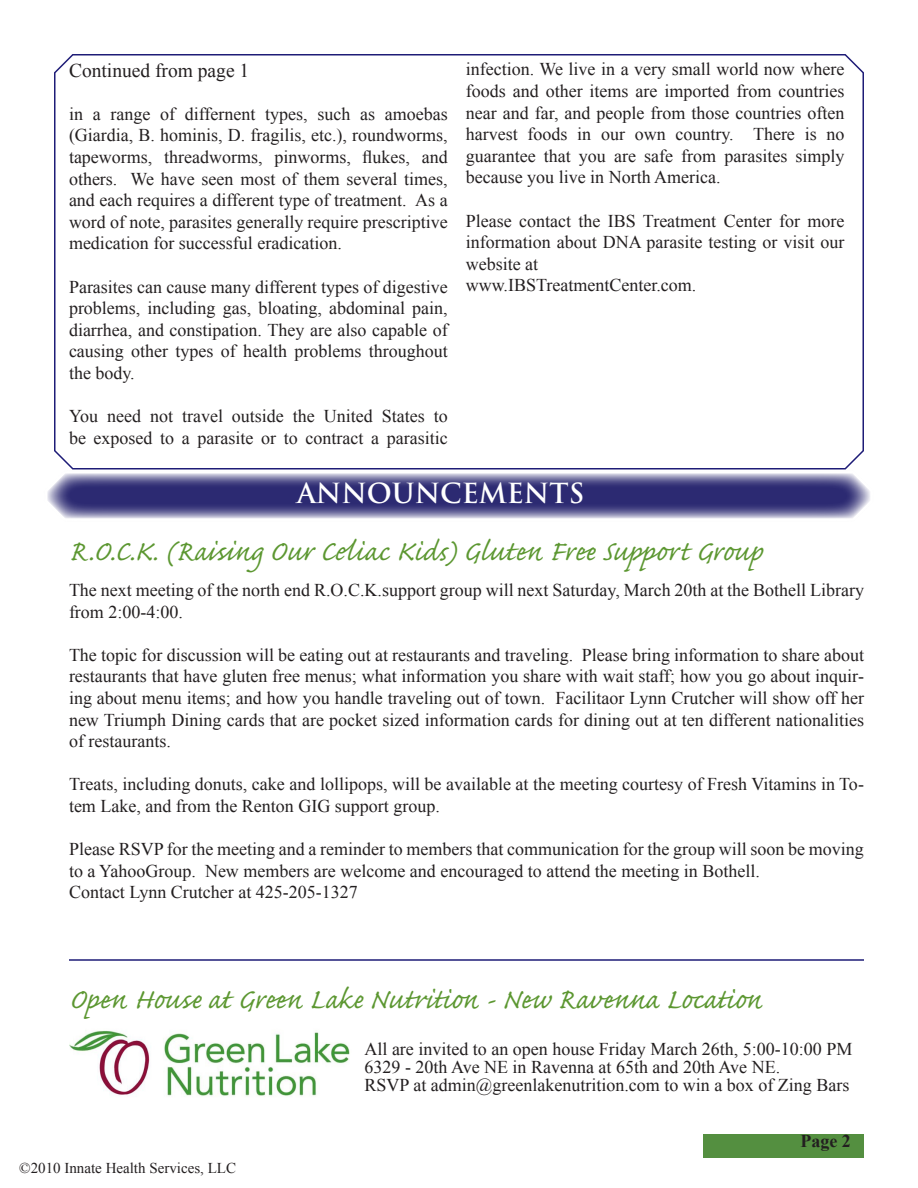
<style>
.page{position:relative;width:918px;height:1188px;background:#fff}
.page>*{position:absolute;margin:0;border:0;box-sizing:border-box;transform-origin:0 0}
.t1{font:36px "Caflisch Script Pro";color:#5c9731}
.t2{font:700 27px "Trajan Pro";color:#fff}
.t3{font:19.5px "Times New Roman";color:#231f20}
.t4{font:18px/21.6px "Times New Roman";color:#231f20;text-align:justify}
.t5{font:700 18px "Times New Roman";color:#231f20}
.t6{font:15px "Times New Roman";color:#231f20}
</style>
<div class="page">
<div style="left:704px;top:1134px;width:160px;height:23px;background:#548f40"></div>
<svg style="left:47px;top:473px;width:823px;height:46px;background:#54528d"></svg>
<div style="left:49px;top:475px;width:820px;height:42px;border:2px solid #2c2a72;border-radius:17px"></div>
<svg style="left:54px;top:54px;width:810px;height:416px"></svg>
<hr style="left:69px;top:959px;width:795px;height:2px;background:#1e1c77">
<img style="left:69px;top:1030px;width:281px;height:67px">
<p class="t3" style="left:69px;top:57px;width:182px">Continued from page 1</p>
<p class="t4" style="left:69px;top:103px;width:380px">in a range of differnent types, such as amoebas (Giardia, B. hominis, D. fragilis, etc.), roundworms, tapeworms, threadworms, pinworms, flukes, and others. We have seen most of them several times, and each requires a different type of treatment. As a word of note, parasites generally require prescriptive medication for successful eradication.</p>
<p class="t4" style="left:69px;top:275px;width:380px">Parasites can cause many different types of digestive problems, including gas, bloating, abdominal pain, diarrhea, and constipation. They are also capable of causing other types of health problems throughout the body.</p>
<p class="t4" style="left:69px;top:405px;width:380px">You need not travel outside the United States to be exposed to a parasite or to contract a parasitic</p>
<p class="t4" style="left:466px;top:58px;width:380px">infection. We live in a very small world now where foods and other items are imported from countries near and far, and people from those countries often harvest foods in our own country. There is no guarantee that you are safe from parasites simply because you live in North America.</p>
<p class="t4" style="left:466px;top:210px;width:380px">Please contact the IBS Treatment Center for more information about DNA parasite testing or visit our website at</p>
<p class="t4" style="left:466px;top:274px;width:232px">www.IBSTreatmentCenter.com.</p>
<p class="t2" style="left:297px;top:477px;width:289px">ANNOUNCEMENTS</p>
<p class="t1" style="left:69px;top:533px;width:695px">R.O.C.K. (Raising Our Celiac Kids) Gluten Free Support Group</p>
<p class="t4" style="left:69px;top:579px;width:797px">The next meeting of the north end R.O.C.K.support group will next Saturday, March 20th at the Bothell Library from 2:00-4:00.</p>
<p class="t4" style="left:69px;top:644px;width:797px">The topic for discussion will be eating out at restaurants and traveling. Please bring information to share about restaurants that have gluten free menus; what information you share with wait staff; how you go about inquir&shy;ing about menu items; and how you handle traveling out of town. Facilitaor Lynn Crutcher will show off her new Triumph Dining cards that are pocket sized information cards for dining out at ten different nationalities of restaurants.</p>
<p class="t4" style="left:69px;top:773px;width:796px">Treats, including donuts, cake and lollipops, will be available at the meeting courtesy of Fresh Vitamins in To&shy;tem Lake, and from the Renton GIG support group.</p>
<p class="t4" style="left:69px;top:838px;width:796px">Please RSVP for the meeting and a reminder to members that communication for the group will soon be moving to a YahooGroup. New members are welcome and encouraged to attend the meeting in Bothell.</p>
<p class="t4" style="left:69px;top:881px;width:290px">Contact Lynn Crutcher at 425-205-1327</p>
<p class="t1" style="left:69px;top:981px;width:695px">Open House at Green Lake Nutrition - New Ravenna Location</p>
<p class="t4" style="left:364px;top:1039px;width:489px;line-height:18px;text-align:left">All are invited to an open house Friday March 26th, 5:00-10:00 PM<br>6329 - 20th Ave NE in Ravenna at 65th and 20th Ave NE.<br>RSVP at admin@greenlakenutrition.com to win a box of Zing Bars</p>
<p class="t6" style="left:19px;top:1158px;width:218px">©2010 Innate Health Services, LLC</p>
<p class="t5" style="left:800px;top:1129px;width:52px">Page 2</p>
</div>
